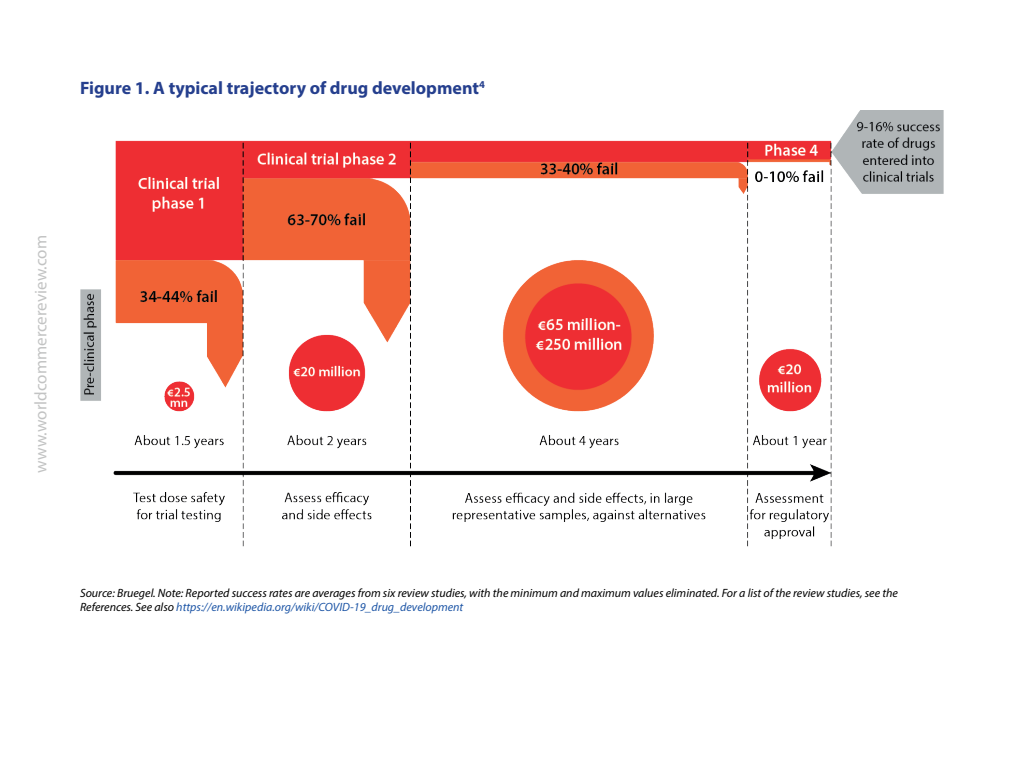
<style>
.page{position:relative;width:1024px;height:768px;background:#fff}
.page>*{position:absolute;margin:0;border:0;box-sizing:border-box;transform-origin:0 0}
.t1{font:700 18px "Myriad Pro";color:#253f8e}
.t2{font:17px "Myriad Pro";color:#c2c3c3}
.t3{font:italic 12px/14.4px "Myriad Pro";color:#000001}
.s1{color:#1e56a6}
</style>
<div class="page">
<img style="left:80px;top:110px;width:864px;height:436px">
<h1 class="t1" style="left:80px;top:76px;width:406px">Figure 1. A typical trajectory of drug development<sup>4</sup></h1>
<h2 class="t2" style="left:30px;top:473px;width:239px;rotate:-90deg">www.worldcommercereview.com</h2>
<p class="t3" style="left:80px;top:586px;width:819px">Source: Bruegel. Note: Reported success rates are averages from six review studies, with the minimum and maximum values eliminated. For a list of the review studies, see the<br>References. See also <span class="s1">https://en.wikipedia.org/wiki/COVID-19_drug_development</span></p>
</div>
